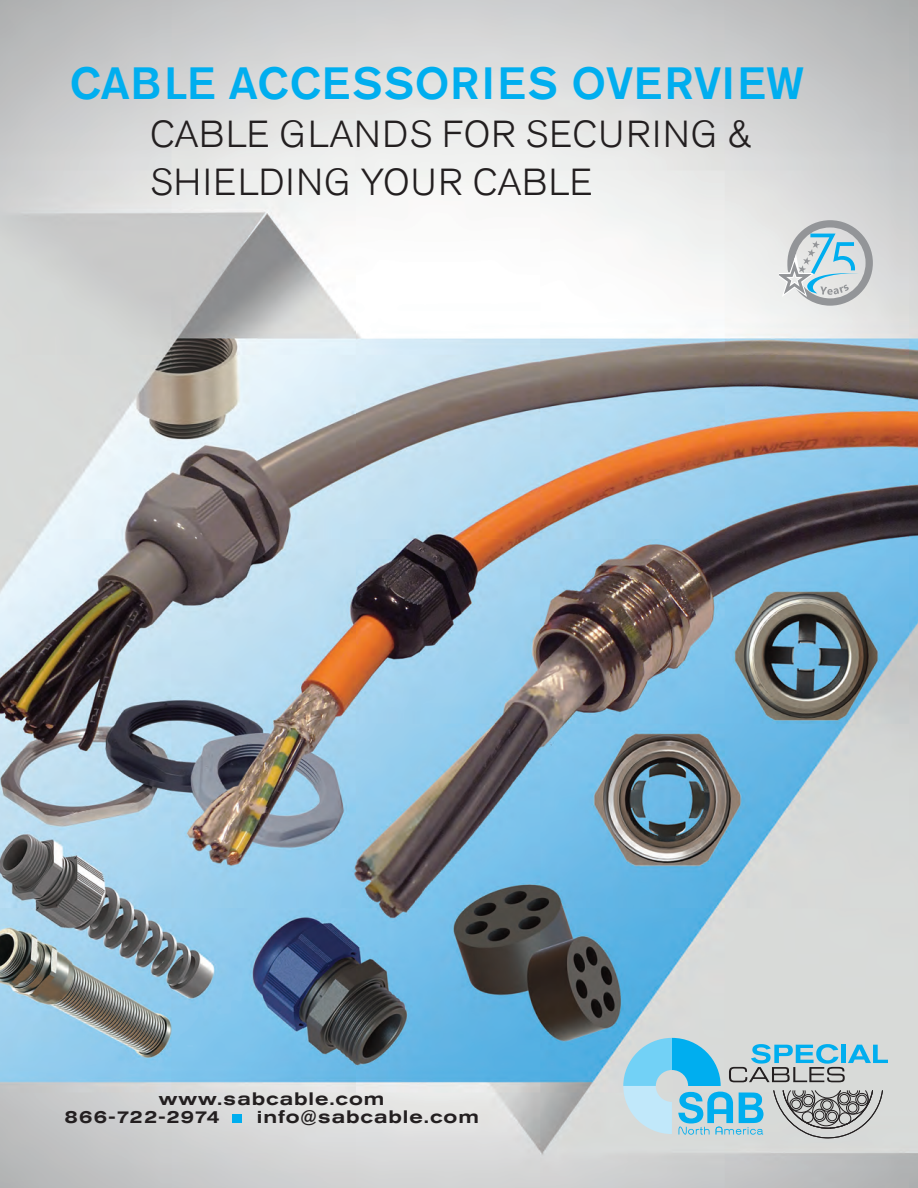
<style>
.page{position:relative;width:918px;height:1188px;background:#fff}
.page>*{position:absolute;margin:0;border:0;box-sizing:border-box;transform-origin:0 0}
.t1{font:500 expanded 60px "Akzidenz Grotesk Std";color:#00aeef}
.t2{font:500 45px "Akzidenz Grotesk Std";letter-spacing:.015em;color:#00aeef}
.t3{font:300 37.5px "Akzidenz Grotesk Std";letter-spacing:.03em;color:#231f20}
.t4{font:500 expanded 18px "Akzidenz Grotesk Std";letter-spacing:.05em;color:#231f20}
</style>
<div class="page">
<img style="left:0;top:0;width:918px;height:1188px">
<svg style="left:623px;top:1038px;width:265px;height:102px;background:#a0c6d2"></svg>
<svg style="left:780px;top:220px;width:93px;height:86px;background:#beccd1"></svg>
<p class="t2" style="left:70px;top:55px;width:735px">CABLE ACCESSORIES OVERVIEW</p>
<p class="t3" style="left:150px;top:113px;width:603px">CABLE GLANDS FOR SECURING &amp;</p>
<p class="t3" style="left:150px;top:161px;width:444px">SHIELDING YOUR CABLE</p>
<p class="t4" style="left:159px;top:1088px;width:227px">www.sabcable.com</p>
<p class="t4" style="left:64px;top:1106px;width:157px">866-722-2974</p>
<p class="t1" style="left:229px;top:1067px;width:19px">.</p>
<p class="t4" style="left:257px;top:1106px;width:224px">info@sabcable.com</p>
</div>
